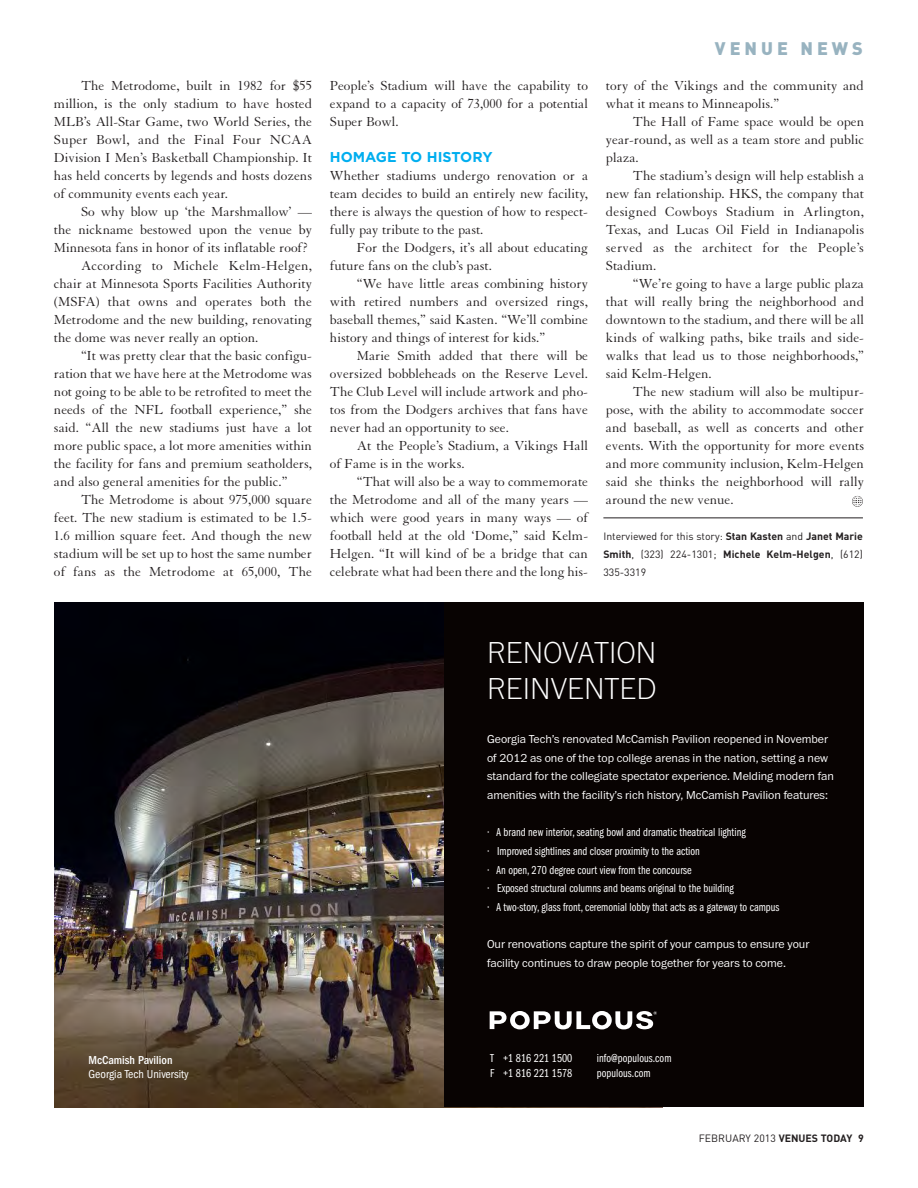
<style>
.page{position:relative;width:918px;height:1188px;background:#fff}
.page>*{position:absolute;margin:0;border:0;box-sizing:border-box;transform-origin:0 0}
.t1{font:31.5px/35.4px "Franklin ITC Std Thin+FEJDZK";color:#fff}
.t2{font:900 18px "DIN";letter-spacing:.22em;color:#98b3c0}
.t3{font:14.25px/18px "Granjon";color:#231f20;text-align:justify}
.t4{font:14.25px "Granjon";letter-spacing:.02em;color:#231f20}
.t5{font:700 14.25px "Gotham";color:#00aeef}
.t6{font:12px/18.6px "Franklin ITC Std Light+BMYQCL";color:#fff}
.t7{font:12px/18.6px "ITC Franklin Gothic Std Bk Cp+WVFWAV";color:#fff}
.t8{font:12px "ITC Franklin Gothic Std Bk Cd+DXNLOR";color:#fff}
.t9{font:12px "ITC Franklin Gothic Std Md Cd+SCCFYK";color:#fff}
.t10{font:10.5px/18px "DIN";color:#231f20;text-align:justify}
.s1{font-weight:700}
</style>
<div class="page">
<img style="left:54px;top:603px;width:391px;height:504px">
<div style="left:445px;top:603px;width:419px;height:504px;background:#080302"></div>
<svg style="left:490px;top:1011px;width:167px;height:18px"></svg>
<hr style="left:603px;top:518px;width:260px;height:1px;background:#231f20">
<svg style="left:852px;top:496px;width:11px;height:11px"></svg>
<svg style="left:853px;top:497px;width:9px;height:9px"></svg>
<p class="t3" style="left:54px;top:78px;width:260px;text-indent:27px">The Metrodome, built in 1982 for $55 million, is the only stadium to have hosted MLB’s All-Star Game, two World Series, the Super Bowl, and the Final Four NCAA Division I Men’s Basketball Championship. It has held concerts by legends and hosts dozens of community events each year.</p>
<p class="t3" style="left:81px;top:204px;width:233px">So why blow up ‘the Marshmallow’ —</p>
<p class="t3" style="left:54px;top:222px;width:260px">the nickname bestowed upon the venue by</p>
<p class="t3" style="left:54px;top:240px;width:256px">Minnesota fans in honor of its inflatable roof?</p>
<p class="t4" style="left:81px;top:260px;width:233px">According to Michele Kelm-Helgen,</p>
<p class="t3" style="left:54px;top:276px;width:260px">chair at Minnesota Sports Facilities Authority</p>
<p class="t3" style="left:54px;top:294px;width:259px">(MSFA) that owns and operates both the</p>
<p class="t3" style="left:54px;top:312px;width:260px">Metrodome and the new building, renovating</p>
<p class="t3" style="left:54px;top:330px;width:206px">the dome was never really an option.</p>
<p class="t3" style="left:81px;top:348px;width:233px">“It was pretty clear that the basic configu-</p>
<p class="t3" style="left:54px;top:366px;width:260px">ration that we have here at the Metrodome was</p>
<p class="t3" style="left:54px;top:384px;width:260px">not going to be able to be retrofited to meet the</p>
<p class="t3" style="left:54px;top:402px;width:260px">needs of the NFL football experience,” she</p>
<p class="t3" style="left:54px;top:420px;width:260px">said. “All the new stadiums just have a lot</p>
<p class="t3" style="left:54px;top:438px;width:260px">more public space, a lot more amenities within</p>
<p class="t3" style="left:54px;top:456px;width:260px">the facility for fans and premium seatholders,</p>
<p class="t3" style="left:54px;top:474px;width:235px">and also general amenities for the public.”</p>
<p class="t3" style="left:81px;top:492px;width:233px">The Metrodome is about 975,000 square</p>
<p class="t3" style="left:54px;top:510px;width:260px">feet. The new stadium is estimated to be 1.5-</p>
<p class="t3" style="left:54px;top:528px;width:260px">1.6 million square feet. And though the new</p>
<p class="t3" style="left:54px;top:546px;width:260px">stadium will be set up to host the same number</p>
<p class="t3" style="left:54px;top:564px;width:259px">of fans as the Metrodome at 65,000, The</p>
<p class="t3" style="left:330px;top:78px;width:260px">People’s Stadium will have the capability to expand to a capacity of 73,000 for a potential Super Bowl.</p>
<p class="t5" style="left:330px;top:149px;width:164px">HOMAGE TO HISTORY</p>
<p class="t3" style="left:330px;top:168px;width:260px">Whether stadiums undergo renovation or a team decides to build an entirely new facility, there is always the question of how to respect&shy;fully pay tribute to the past.</p>
<p class="t3" style="left:330px;top:240px;width:260px;text-indent:27px">For the Dodgers, it’s all about educating future fans on the club’s past.</p>
<p class="t3" style="left:330px;top:276px;width:260px;text-indent:27px">“We have little areas combining history with retired numbers and oversized rings, baseball themes,” said Kasten. “We’ll combine history and things of interest for kids.”</p>
<p class="t3" style="left:330px;top:348px;width:260px;text-indent:27px">Marie Smith added that there will be oversized bobbleheads on the Reserve Level.<br>The Club Level will include artwork and pho&shy;tos from the Dodgers archives that fans have never had an opportunity to see.</p>
<p class="t3" style="left:330px;top:438px;width:260px;text-indent:27px">At the People’s Stadium, a Vikings Hall of Fame is in the works.</p>
<p class="t3" style="left:330px;top:474px;width:260px;text-indent:27px">“That will also be a way to commemorate the Metrodome and all of the many years — which were good years in many ways — of football held at the old ‘Dome,” said Kelm-Helgen. “It will kind of be a bridge that can celebrate what had been there and the long his-</p>
<p class="t2" style="left:715px;top:38px;width:150px">VENUE NEWS</p>
<p class="t3" style="left:606px;top:78px;width:260px">tory of the Vikings and the community and what it means to Minneapolis.”</p>
<p class="t3" style="left:606px;top:114px;width:260px;text-indent:27px">The Hall of Fame space would be open year-round, as well as a team store and public plaza.</p>
<p class="t3" style="left:606px;top:168px;width:260px;text-indent:27px">The stadium’s design will help establish a new fan relationship. HKS, the company that designed Cowboys Stadium in Arlington, Texas, and Lucas Oil Field in Indianapolis served as the architect for the People’s Stadium.</p>
<p class="t3" style="left:606px;top:276px;width:260px;text-indent:27px">“We’re going to have a large public plaza that will really bring the neighborhood and downtown to the stadium, and there will be all kinds of walking paths, bike trails and side&shy;walks that lead us to those neighborhoods,” said Kelm-Helgen.</p>
<p class="t3" style="left:606px;top:384px;width:260px;text-indent:27px">The new stadium will also be multipur&shy;pose, with the ability to accommodate soccer and baseball, as well as concerts and other events. With the opportunity for more events and more community inclusion, Kelm-Helgen said she thinks the neighborhood will rally around the new venue.</p>
<p class="t10" style="left:603px;top:527px;width:261px">Interviewed for this story: <span class="s1">Stan Kasten</span> and <span class="s1">Janet Marie Smith</span>, (323) 224-1301; <span class="s1">Michele Kelm-Helgen</span>, (612)<br>335-3319</p>
<h1 class="t1" style="left:487px;top:638px;width:171px">RENOVATION<br>REINVENTED</h1>
<p class="t6" style="left:487px;top:731px;width:348px">Georgia Tech’s renovated McCamish Pavilion reopened in November of 2012 as one of the top college arenas in the nation, setting a new standard for the collegiate spectator experience. Melding modern fan amenities with the facility’s rich history, McCamish Pavilion features:</p>
<p class="t7" style="left:487px;top:824px;width:294px">· A brand new interior, seating bowl and dramatic theatrical lighting<br>· Improved sightlines and closer proximity to the action<br>· An open, 270 degree court view from the concourse<br>· Exposed structural columns and beams original to the building<br>· A two-story, glass front, ceremonial lobby that acts as a gateway to campus</p>
<p class="t6" style="left:487px;top:936px;width:324px">Our renovations capture the spirit of your campus to ensure your facility continues to draw people together for years to come.</p>
<p class="t9" style="left:89px;top:1056px;width:86px">McCamish Pavilion</p>
<p class="t8" style="left:89px;top:1070px;width:102px">Georgia Tech University</p>
<p class="t7" style="left:490px;top:1052px;width:84px;line-height:14.4px">T +1 816 221 1500<br>F +1 816 221 1578</p>
<p class="t7" style="left:597px;top:1052px;width:76px;line-height:14.4px">info@populous.com populous.com</p>
<p class="t10" style="left:699px;top:1130px;width:167px">FEBRUARY 2013 <span class="s1">VENUES TODAY 9</span></p>
</div>
